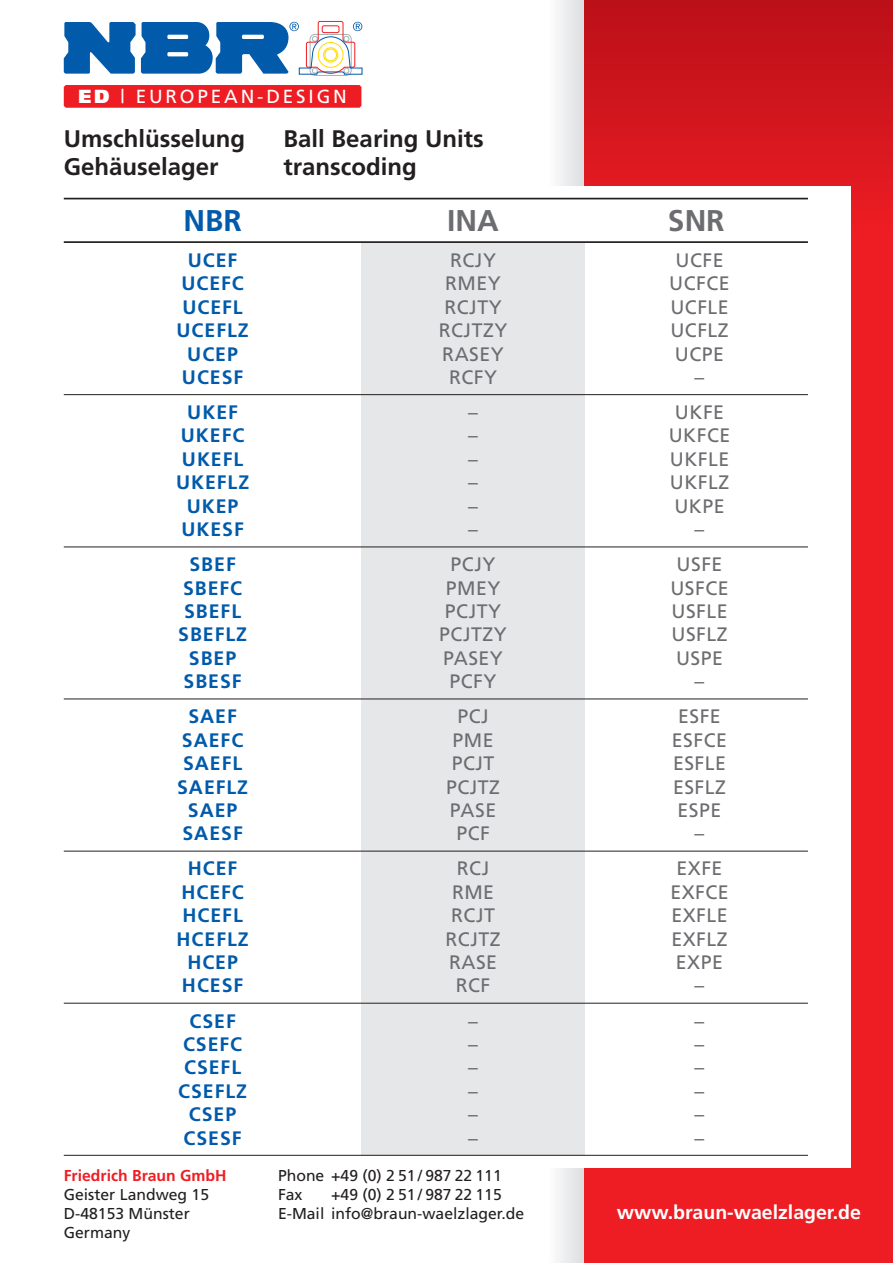
<style>
.page{position:relative;width:893px;height:1263px;background:#fff}
.page>*{position:absolute;margin:0;border:0;box-sizing:border-box;transform-origin:0 0}
.t1{font:700 30px "Frutiger";color:#6c6d70}
.t2{font:700 30px "Frutiger";color:#015aaa}
.t3{font:700 24px/28.8px "Frutiger";color:#231f20}
.t4{font:19.5px/23.4px "Frutiger";letter-spacing:.025em;color:#6c6d70;text-align:center}
.t5{font:700 19.5px/23.4px "Frutiger";letter-spacing:.05em;color:#015aaa;text-align:center}
.t6{font:700 19.5px "Frutiger";color:#fff}
.t7{font:18.9px "Frutiger";letter-spacing:.15em;color:#fff}
.t8{font:15.75px/18.9px "Frutiger";color:#231f20}
.t9{font:700 15.75px "Frutiger";color:#ee1d23}
.s1{font-weight:900}
</style>
<div class="page">
<div style="left:547px;top:0;width:38px;height:206px;background:linear-gradient(to right,#fff,#dddee0)"></div>
<div style="left:547px;top:1141px;width:38px;height:122px;background:linear-gradient(to right,#fff,#dddfe1)"></div>
<div style="left:585px;top:0;width:308px;height:1263px;background:#ee1d23"></div>
<div style="left:585px;top:0;width:308px;height:231px;background:linear-gradient(to bottom,#ba1018,#ec1d23)"></div>
<div style="left:64px;top:186px;width:786px;height:981px;background:#fff"></div>
<div style="left:361px;top:242px;width:224px;height:913px;background:#e6e7e9"></div>
<hr style="left:64px;top:241px;width:744px;height:2px;background:#231f20">
<hr style="left:64px;top:394px;width:744px;height:1px;background:#231f20">
<hr style="left:64px;top:546px;width:744px;height:1px;background:#231f20">
<hr style="left:64px;top:698px;width:744px;height:1px;background:#231f20">
<hr style="left:64px;top:851px;width:744px;height:1px;background:#231f20">
<hr style="left:64px;top:1003px;width:744px;height:1px;background:#231f20">
<hr style="left:64px;top:1155px;width:744px;height:1px;background:#231f20">
<hr style="left:64px;top:198px;width:744px;height:1px;background:#231f20">
<div style="left:310px;top:34px;width:42px;height:42px;border:1px solid #a8b1b7;border-radius:5px"></div>
<div style="left:64px;top:85px;width:297px;height:23px;background:#ee1d23"></div>
<svg style="left:64px;top:21px;width:299px;height:54px"></svg>
<p class="t7" style="left:78px;top:85px;width:270px"><span class="s1">ED</span> | EUROPEAN-DESIGN</p>
<p class="t3" style="left:64px;top:124px;width:183px">Umschlüsselung<br>Gehäuselager</p>
<p class="t3" style="left:284px;top:124px;width:202px">Ball Bearing Units transcoding</p>
<h1 class="t2" style="left:183px;top:203px;width:60px">NBR</h1>
<h1 class="t1" style="left:447px;top:203px;width:53px">INA</h1>
<p class="t4" style="left:439px;top:248px;width:70px">RCJY<br>RMEY<br>RCJTY<br>RCJTZY<br>RASEY<br>RCFY</p>
<p class="t4" style="left:468px;top:400px;width:11px;text-align:justify">– – – – – –</p>
<p class="t4" style="left:439px;top:552px;width:69px">PCJY<br>PMEY<br>PCJTY<br>PCJTZY<br>PASEY<br>PCFY</p>
<p class="t4" style="left:446px;top:705px;width:55px">PCJ<br>PME<br>PCJT<br>PCJTZ<br>PASE<br>PCF</p>
<p class="t4" style="left:446px;top:857px;width:57px">RCJ<br>RME<br>RCJT<br>RCJTZ<br>RASE<br>RCF</p>
<p class="t4" style="left:468px;top:1009px;width:11px;text-align:justify">– – – – – –</p>
<p class="t5" style="left:177px;top:248px;width:74px">UCEF<br>UCEFC<br>UCEFL<br>UCEFLZ<br>UCEP<br>UCESF</p>
<p class="t5" style="left:176px;top:400px;width:75px">UKEF<br>UKEFC<br>UKEFL<br>UKEFLZ<br>UKEP<br>UKESF</p>
<p class="t5" style="left:178px;top:552px;width:70px">SBEF<br>SBEFC<br>SBEFL<br>SBEFLZ<br>SBEP<br>SBESF</p>
<p class="t5" style="left:177px;top:705px;width:72px">SAEF<br>SAEFC<br>SAEFL<br>SAEFLZ<br>SAEP<br>SAESF</p>
<p class="t5" style="left:177px;top:857px;width:74px">HCEF<br>HCEFC<br>HCEFL<br>HCEFLZ<br>HCEP<br>HCESF</p>
<p class="t5" style="left:178px;top:1009px;width:70px">CSEF<br>CSEFC<br>CSEFL<br>CSEFLZ<br>CSEP<br>CSESF</p>
<p class="t9" style="left:64px;top:1166px;width:164px">Friedrich Braun GmbH</p>
<p class="t8" style="left:64px;top:1185px;width:147px">Geister Landweg 15<br>D-48153 Münster<br>Germany</p>
<p class="t8" style="left:278px;top:1166px;width:225px">Phone +49 (0) 2 51 / 987 22 111<br>Fax</p>
<p class="t8" style="left:278px;top:1185px;width:248px;text-indent:53px">+49 (0) 2 51 / 987 22 115<br>E-Mail info@braun-waelzlager.de</p>
<h1 class="t1" style="left:668px;top:203px;width:58px">SNR</h1>
<p class="t4" style="left:669px;top:248px;width:62px">UCFE<br>UCFCE<br>UCFLE<br>UCFLZ<br>UCPE –</p>
<p class="t4" style="left:669px;top:400px;width:63px">UKFE<br>UKFCE<br>UKFLE<br>UKFLZ<br>UKPE –</p>
<p class="t4" style="left:670px;top:552px;width:60px">USFE<br>USFCE<br>USFLE<br>USFLZ<br>USPE –</p>
<p class="t4" style="left:672px;top:705px;width:57px">ESFE<br>ESFCE<br>ESFLE<br>ESFLZ<br>ESPE –</p>
<p class="t4" style="left:670px;top:857px;width:60px">EXFE<br>EXFCE<br>EXFLE<br>EXFLZ<br>EXPE –</p>
<p class="t4" style="left:695px;top:1009px;width:11px;text-align:justify">– – – – – –</p>
<p class="t6" style="left:617px;top:1200px;width:246px">www.braun-waelzlager.de</p>
</div>
